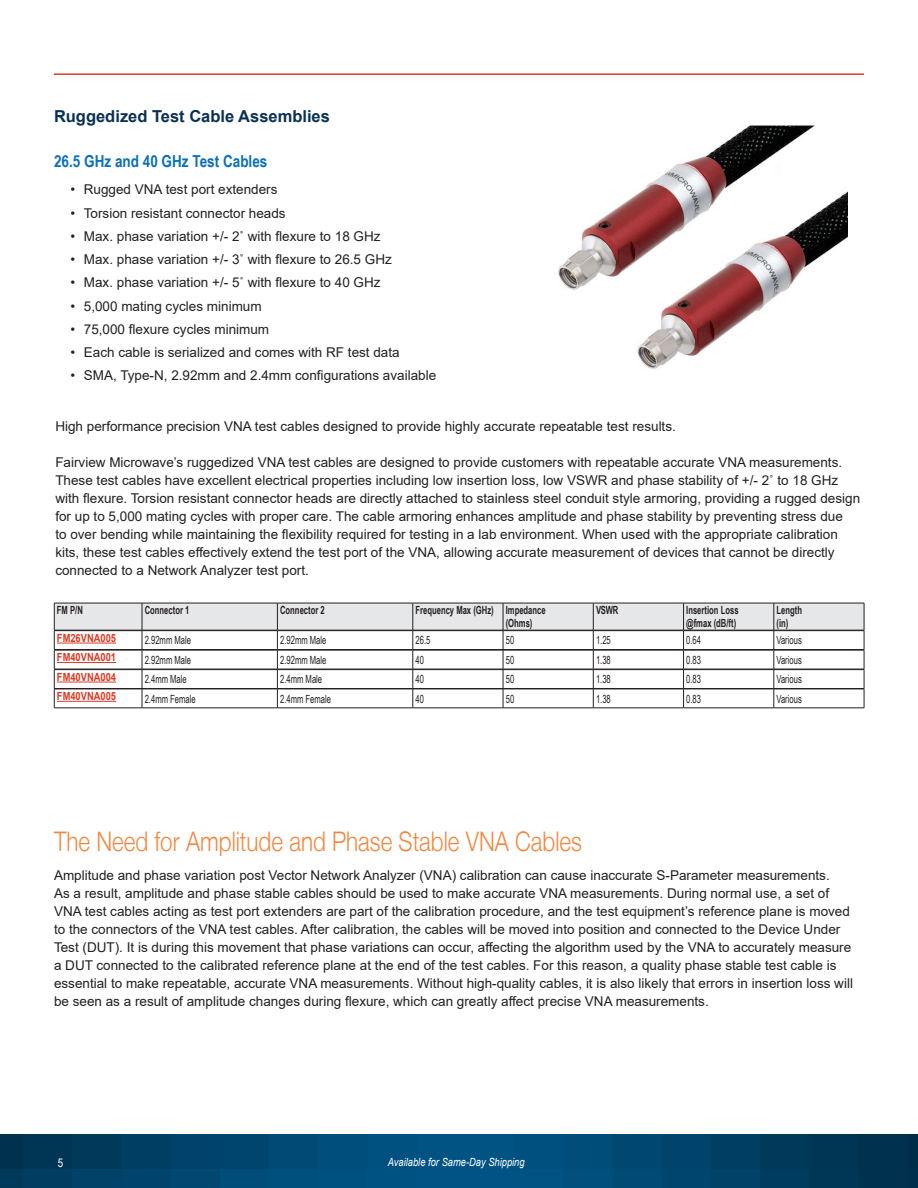
<style>
.page{position:relative;width:918px;height:1188px;background:#fff}
.page>*{position:absolute;margin:0;border:0;box-sizing:border-box;transform-origin:0 0}
.Diagram_Title{font:300 27px "Helvetica Neue LT";color:#f38741;scale:.83 1}
.PSG_Header_3{font:700 16.5px "Arial";color:#093153}
.PSG_Header_4{font:700 16.5px "Arial Narrow";color:#0970b9}
.PSG_Paragraph{font:13.5px/18px "Arial";color:#231f20}
.t1{font:12px "Arial Narrow";color:#fff}
.Body_Text{font:11.25px "Arial Narrow";color:#231f20;scale:.83 1}
.Body_Text-2{font:700 11.25px/13.5px "Arial Narrow";color:#231f20;scale:.83 1}
.Body_Text-3{font:700 11.25px "Arial";color:#d93c27;scale:.83 1}
.t2{font:italic 11.25px "Arial";color:#fff;scale:.83 1}
</style>
<div class="page">
<hr style="left:54px;top:73px;width:810px;height:2px;background:#d93c27">
<svg style="left:0;top:1134px;width:918px;height:54px;background:#00446c"></svg>
<hr style="left:54px;top:708px;width:88px;height:1px;background:#231f20">
<svg style="left:54px;top:603px;width:811px;height:105px"></svg>
<hr style="left:142px;top:708px;width:135px;height:1px;background:#231f20">
<hr style="left:277px;top:708px;width:136px;height:1px;background:#231f20">
<hr style="left:413px;top:708px;width:90px;height:1px;background:#231f20">
<hr style="left:503px;top:708px;width:90px;height:1px;background:#231f20">
<hr style="left:593px;top:708px;width:91px;height:1px;background:#231f20">
<hr style="left:684px;top:708px;width:90px;height:1px;background:#231f20">
<hr style="left:774px;top:708px;width:90px;height:1px;background:#231f20">
<hr style="left:57px;top:701px;width:59px;height:1px;background:#d93c27">
<img style="left:558px;top:125px;width:289px;height:245px">
<p class="PSG_Header_3" style="left:54px;top:105px;width:277px">Ruggedized Test Cable Assemblies</p>
<p class="PSG_Header_4" style="left:54px;top:149px;width:215px">26.5 GHz and 40 GHz Test Cables</p>
<p class="PSG_Paragraph" style="left:70px;top:181px;width:209px">• Rugged VNA test port extenders</p>
<p class="PSG_Paragraph" style="left:70px;top:204px;width:217px">• Torsion resistant connector heads</p>
<p class="PSG_Paragraph" style="left:70px;top:227px;width:312px">• Max. phase variation +/- 2˚ with flexure to 18 GHz</p>
<p class="PSG_Paragraph" style="left:70px;top:250px;width:323px">• Max. phase variation +/- 3˚ with flexure to 26.5 GHz</p>
<p class="PSG_Paragraph" style="left:70px;top:274px;width:312px">• Max. phase variation +/- 5˚ with flexure to 40 GHz</p>
<p class="PSG_Paragraph" style="left:70px;top:297px;width:193px">• 5,000 mating cycles minimum</p>
<p class="PSG_Paragraph" style="left:70px;top:320px;width:200px">• 75,000 flexure cycles minimum</p>
<p class="PSG_Paragraph" style="left:70px;top:343px;width:331px">• Each cable is serialized and comes with RF test data</p>
<p class="PSG_Paragraph" style="left:70px;top:367px;width:367px">• SMA, Type-N, 2.92mm and 2.4mm configurations available</p>
<p class="PSG_Paragraph" style="left:55px;top:418px;width:622px">High performance precision VNA test cables designed to provide highly accurate repeatable test results.</p>
<p class="PSG_Paragraph" style="left:55px;top:454px;width:806px">Fairview Microwave’s ruggedized VNA test cables are designed to provide customers with repeatable accurate VNA measurements.<br>These test cables have excellent electrical properties including low insertion loss, low VSWR and phase stability of +/- 2˚ to 18 GHz with flexure. Torsion resistant connector heads are directly attached to stainless steel conduit style armoring, providing a rugged design for up to 5,000 mating cycles with proper care. The cable armoring enhances amplitude and phase stability by preventing stress due<br>to over bending while maintaining the flexibility required for testing in a lab environment. When used with the appropriate calibration kits, these test cables effectively extend the test port of the VNA, allowing accurate measurement of devices that cannot be directly connected to a Network Analyzer test port.</p>
<p class="Body_Text-2" style="left:57px;top:603px;width:33px">FM P/N</p>
<p class="Body_Text-2" style="left:145px;top:603px;width:55px">Connector 1</p>
<p class="Body_Text-2" style="left:280px;top:603px;width:55px">Connector 2</p>
<p class="Body_Text-2" style="left:415px;top:603px;width:96px">Frequency Max (GHz)</p>
<p class="Body_Text-2" style="left:506px;top:603px;width:50px">Impedance (Ohms)</p>
<p class="Body_Text-2" style="left:596px;top:603px;width:28px">VSWR</p>
<p class="Body_Text-2" style="left:686px;top:603px;width:65px">Insertion Loss @fmax (dB/ft)</p>
<p class="Body_Text-2" style="left:777px;top:603px;width:32px">Length (in)</p>
<p class="Body_Text-3" style="left:57px;top:630px;width:73px">FM26VNA005</p>
<p class="Body_Text" style="left:145px;top:632px;width:57px">2.92mm Male</p>
<p class="Body_Text" style="left:280px;top:632px;width:57px">2.92mm Male</p>
<p class="Body_Text" style="left:415px;top:632px;width:19px">26.5</p>
<p class="Body_Text" style="left:506px;top:632px;width:12px">50</p>
<p class="Body_Text" style="left:596px;top:632px;width:19px">1.25</p>
<p class="Body_Text" style="left:686px;top:632px;width:19px">0.64</p>
<p class="Body_Text" style="left:777px;top:632px;width:32px">Various</p>
<p class="Body_Text-3" style="left:57px;top:649px;width:73px">FM40VNA001</p>
<p class="Body_Text" style="left:145px;top:652px;width:57px">2.92mm Male</p>
<p class="Body_Text" style="left:280px;top:652px;width:57px">2.92mm Male</p>
<p class="Body_Text" style="left:415px;top:652px;width:12px">40</p>
<p class="Body_Text" style="left:506px;top:652px;width:12px">50</p>
<p class="Body_Text" style="left:596px;top:652px;width:19px">1.38</p>
<p class="Body_Text" style="left:686px;top:652px;width:19px">0.83</p>
<p class="Body_Text" style="left:777px;top:652px;width:32px">Various</p>
<p class="Body_Text-3" style="left:57px;top:669px;width:73px">FM40VNA004</p>
<p class="Body_Text" style="left:145px;top:671px;width:52px">2.4mm Male</p>
<p class="Body_Text" style="left:280px;top:671px;width:52px">2.4mm Male</p>
<p class="Body_Text" style="left:415px;top:671px;width:12px">40</p>
<p class="Body_Text" style="left:506px;top:671px;width:12px">50</p>
<p class="Body_Text" style="left:596px;top:671px;width:19px">1.38</p>
<p class="Body_Text" style="left:686px;top:671px;width:19px">0.83</p>
<p class="Body_Text" style="left:777px;top:671px;width:32px">Various</p>
<p class="Body_Text-3" style="left:57px;top:688px;width:73px">FM40VNA005</p>
<p class="Body_Text" style="left:145px;top:690px;width:63px">2.4mm Female</p>
<p class="Body_Text" style="left:280px;top:690px;width:63px">2.4mm Female</p>
<p class="Body_Text" style="left:415px;top:690px;width:12px">40</p>
<p class="Body_Text" style="left:506px;top:690px;width:12px">50</p>
<p class="Body_Text" style="left:596px;top:690px;width:19px">1.38</p>
<p class="Body_Text" style="left:686px;top:690px;width:19px">0.83</p>
<p class="Body_Text" style="left:777px;top:690px;width:32px">Various</p>
<p class="Diagram_Title" style="left:54px;top:825px;width:638px">The Need for Amplitude and Phase Stable VNA Cables</p>
<p class="PSG_Paragraph" style="left:54px;top:866px;width:801px">Amplitude and phase variation post Vector Network Analyzer (VNA) calibration can cause inaccurate S-Parameter measurements.<br>As a result, amplitude and phase stable cables should be used to make accurate VNA measurements. During normal use, a set of VNA test cables acting as test port extenders are part of the calibration procedure, and the test equipment’s reference plane is moved to the connectors of the VNA test cables. After calibration, the cables will be moved into position and connected to the Device Under Test (DUT). It is during this movement that phase variations can occur, affecting the algorithm used by the VNA to accurately measure a DUT connected to the calibrated reference plane at the end of the test cables. For this reason, a quality phase stable test cable is essential to make repeatable, accurate VNA measurements. Without high-quality cables, it is also likely that errors in insertion loss will be seen as a result of amplitude changes during flexure, which can greatly affect precise VNA measurements.</p>
<p class="t1" style="left:58px;top:1154px;width:7px">5</p>
<p class="t2" style="left:388px;top:1155px;width:166px">Available for Same-Day Shipping</p>
</div>
